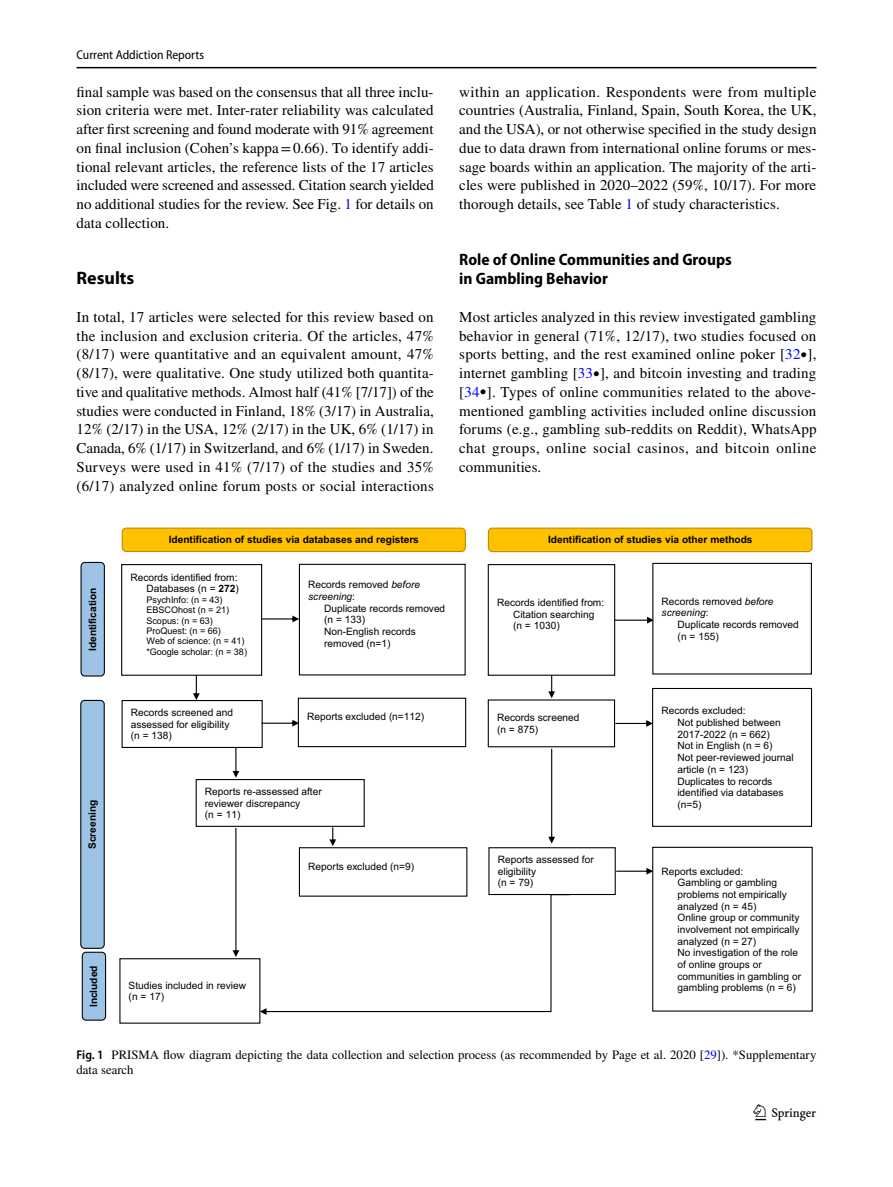
<style>
.page{position:relative;width:893px;height:1187px;background:#fff}
.page>*{position:absolute;margin:0;border:0;box-sizing:border-box;transform-origin:0 0}
.t1{font:22.5px "Springnew Regular 3";color:#000}
.t2{font:700 18px "Myriad Pro";color:#000}
.t3{font:700 semi-condensed 16.5px/18.8px "Myriad Pro";color:#000}
.t4{font:15px/18.8px "STIX";letter-spacing:.005em;color:#000;text-align:justify}
.t5{font:12.75px/15px "STIX";color:#000}
.t6{font:semi-condensed 12.75px "Myriad Pro";color:#000}
.t7{font:10.2px/11.7px "Arial";color:#000}
.t8{font:700 10.2px "Arial";color:#000}
.t9{font:9.15px/10.4px "Arial";letter-spacing:-.005em;color:#000}
.s1{color:#00f}
.s2{font-size:12.75px}
.s3{font-weight:700}
.s4{font-style:italic}
.s5{font-family:"Myriad Pro";font-weight:600;font-stretch:semi-condensed}
</style>
<div class="page">
<hr style="left:77px;top:67px;width:739px;height:1px;background:#000">
<div style="left:121px;top:564px;width:141px;height:111px;border:1px solid #000"></div>
<div style="left:299px;top:563px;width:167px;height:112px;border:1px solid #000"></div>
<div style="left:122px;top:700px;width:141px;height:48px;border:1px solid #000"></div>
<div style="left:488px;top:564px;width:127px;height:111px;border:1px solid #000"></div>
<div style="left:488px;top:847px;width:128px;height:48px;border:1px solid #000"></div>
<div style="left:652px;top:846px;width:161px;height:165px;border:1px solid #000"></div>
<div style="left:119px;top:958px;width:141px;height:65px;border:1px solid #000"></div>
<svg style="left:262px;top:615px;width:37px;height:7px"></svg>
<svg style="left:261px;top:719px;width:37px;height:7px"></svg>
<svg style="left:616px;top:867px;width:37px;height:7px"></svg>
<div style="left:122px;top:528px;width:343px;height:23px;background:#ffc000;border-radius:4px"></div>
<div style="left:122px;top:527px;width:344px;height:25px;border:1px solid #bc8c00;border-radius:4px"></div>
<div style="left:488px;top:528px;width:324px;height:23px;background:#ffc000;border-radius:4px"></div>
<div style="left:488px;top:527px;width:324px;height:25px;border:1px solid #bc8c00;border-radius:4px"></div>
<div style="left:81px;top:562px;width:23px;height:114px;background:#9dc3e6;border-radius:4px"></div>
<div style="left:81px;top:562px;width:24px;height:114px;border:1px solid #000;border-radius:4px"></div>
<div style="left:81px;top:700px;width:23px;height:248px;background:#9dc3e6;border-radius:4px"></div>
<div style="left:80px;top:699px;width:25px;height:249px;border:1px solid #000;border-radius:4px"></div>
<div style="left:82px;top:952px;width:24px;height:68px;background:#9dc3e6;border-radius:4px"></div>
<div style="left:82px;top:951px;width:24px;height:69px;border:1px solid #000;border-radius:4px"></div>
<svg style="left:193px;top:675px;width:7px;height:25px"></svg>
<svg style="left:260px;top:894px;width:309px;height:120px"></svg>
<svg style="left:232px;top:828px;width:7px;height:129px"></svg>
<svg style="left:548px;top:748px;width:7px;height:95px"></svg>
<svg style="left:548px;top:675px;width:7px;height:23px"></svg>
<div style="left:652px;top:563px;width:160px;height:111px;border:1px solid #000"></div>
<svg style="left:614px;top:616px;width:40px;height:7px"></svg>
<div style="left:488px;top:699px;width:127px;height:48px;border:1px solid #000"></div>
<div style="left:652px;top:688px;width:160px;height:138px;border:1px solid #000"></div>
<svg style="left:615px;top:720px;width:38px;height:6px"></svg>
<div style="left:298px;top:697px;width:168px;height:50px;border:1px solid #000"></div>
<div style="left:196px;top:779px;width:169px;height:47px;border:1px solid #000"></div>
<div style="left:299px;top:847px;width:168px;height:49px;border:1px solid #000"></div>
<svg style="left:232px;top:747px;width:7px;height:30px"></svg>
<svg style="left:329px;top:827px;width:7px;height:19px"></svg>
<p class="t6" style="left:77px;top:48px;width:129px">Current Addiction Reports</p>
<p class="t4" style="left:77px;top:83px;width:359px">final sample was based on the consensus that all three inclu&shy;sion criteria were met. Inter-rater reliability was calculated after first screening and found moderate with 91% agreement on final inclusion (Cohen’s kappa=0.66). To identify addi&shy;tional relevant articles, the reference lists of the 17 articles included were screened and assessed. Citation search yielded no additional studies for the review. See Fig. <span class="s1">1</span> for details on data collection.</p>
<p class="t2" style="left:77px;top:266px;width:59px">Results</p>
<p class="t4" style="left:77px;top:308px;width:359px">In total, 17 articles were selected for this review based on the inclusion and exclusion criteria. Of the articles, 47% (8/17) were quantitative and an equivalent amount, 47% (8/17), were qualitative. One study utilized both quantita&shy;tive and qualitative methods. Almost half (41% [7/17]) of the studies were conducted in Finland, 18% (3/17) in Australia, 12% (2/17) in the USA, 12% (2/17) in the UK, 6% (1/17) in Canada, 6% (1/17) in Switzerland, and 6% (1/17) in Sweden.<br>Surveys were used in 41% (7/17) of the studies and 35% (6/17) analyzed online forum posts or social interactions</p>
<p class="t4" style="left:459px;top:83px;width:359px">within an application. Respondents were from multiple countries (Australia, Finland, Spain, South Korea, the UK, and the USA), or not otherwise specified in the study design due to data drawn from international online forums or mes&shy;sage boards within an application. The majority of the arti&shy;cles were published in 2020–2022 (59%, 10/17). For more thorough details, see Table <span class="s1">1</span> of study characteristics.</p>
<p class="t3" style="left:459px;top:251px;width:274px">Role of Online Communities and Groups in Gambling Behavior</p>
<p class="t4" style="left:459px;top:308px;width:359px">Most articles analyzed in this review investigated gambling behavior in general (71%, 12/17), two studies focused on sports betting, and the rest examined online poker [<span class="s1">32</span><span class="s2">•</span>], internet gambling [<span class="s1">33</span><span class="s2">•</span>], and bitcoin investing and trading [<span class="s1">34</span><span class="s2">•</span>]. Types of online communities related to the above&shy;mentioned gambling activities included online discussion forums (e.g., gambling sub-reddits on Reddit), WhatsApp chat groups, online social casinos, and bitcoin online communities.</p>
<p class="t8" style="left:87px;top:651px;width:65px;rotate:-90deg">Identification</p>
<p class="t8" style="left:86px;top:849px;width:51px;rotate:-90deg">Screening</p>
<p class="t8" style="left:88px;top:1007px;width:43px;rotate:-90deg">Included</p>
<p class="t8" style="left:169px;top:533px;width:252px">Identification of studies via databases and registers</p>
<p class="t8" style="left:548px;top:533px;width:206px">Identification of studies via other methods</p>
<p class="t7" style="left:130px;top:571px;width:110px;text-align:right">Records identified from:<br>Databases (n = <span class="s3">272</span>)</p>
<p class="t9" style="left:146px;top:594px;width:102px">PsychInfo: (n = 43)<br>EBSCOhost (n = 21)<br>Scopus: (n = 63)<br>ProQuest: (n = 66)<br>Web of science: (n = 41) *Google scholar: (n = 38)</p>
<p class="t7" style="left:131px;top:706px;width:104px">Records screened and assessed for eligibility (n = 138)</p>
<p class="t7" style="left:308px;top:578px;width:113px">Records removed <span class="s4">before screening</span>:</p>
<p class="t7" style="left:324px;top:602px;width:123px">Duplicate records removed (n = 133)<br>Non-English records removed (n=1)</p>
<p class="t7" style="left:307px;top:710px;width:119px">Reports excluded (n=112)</p>
<p class="t7" style="left:205px;top:785px;width:118px">Reports re-assessed after reviewer discrepancy<br>(n = 11)</p>
<p class="t7" style="left:513px;top:596px;width:93px;text-indent:-16px">Records identified from:<br>Citation searching (n = 1030)</p>
<p class="t7" style="left:662px;top:595px;width:113px">Records removed <span class="s4">before screening</span>:</p>
<p class="t7" style="left:678px;top:618px;width:123px">Duplicate records removed (n = 155)</p>
<p class="t7" style="left:497px;top:712px;width:84px">Records screened (n = 875)</p>
<p class="t7" style="left:677px;top:705px;width:118px;text-indent:-16px">Records excluded:<br>Not published between<br>2017-2022 (n = 662)<br>Not in English (n = 6)<br>Not peer-reviewed journal article (n = 123)<br>Duplicates to records identified via databases (n=5)</p>
<p class="t7" style="left:498px;top:853px;width:98px">Reports assessed for eligibility<br>(n = 79)</p>
<p class="t7" style="left:677px;top:865px;width:125px;text-indent:-16px">Reports excluded:<br>Gambling or gambling problems not empirically analyzed (n = 45)<br>Online group or community involvement not empirically analyzed (n = 27)<br>No investigation of the role of online groups or communities in gambling or</p>
<p class="t7" style="left:308px;top:860px;width:107px">Reports excluded (n=9)</p>
<p class="t7" style="left:129px;top:979px;width:119px">Studies included in review</p>
<p class="t7" style="left:677px;top:981px;width:120px">gambling problems (n = 6)</p>
<p class="t7" style="left:129px;top:990px;width:37px">(n = 17)</p>
<p class="t5" style="left:77px;top:1047px;width:741px"><span class="s5">Fig. 1</span> PRISMA flow diagram depicting the data collection and selection process (as recommended by Page et al. 2020 [<span class="s1">29</span>]). *Supplementary data search</p>
<h1 class="t1" style="left:755px;top:1104px;width:62px">1 3</h1>
</div>
